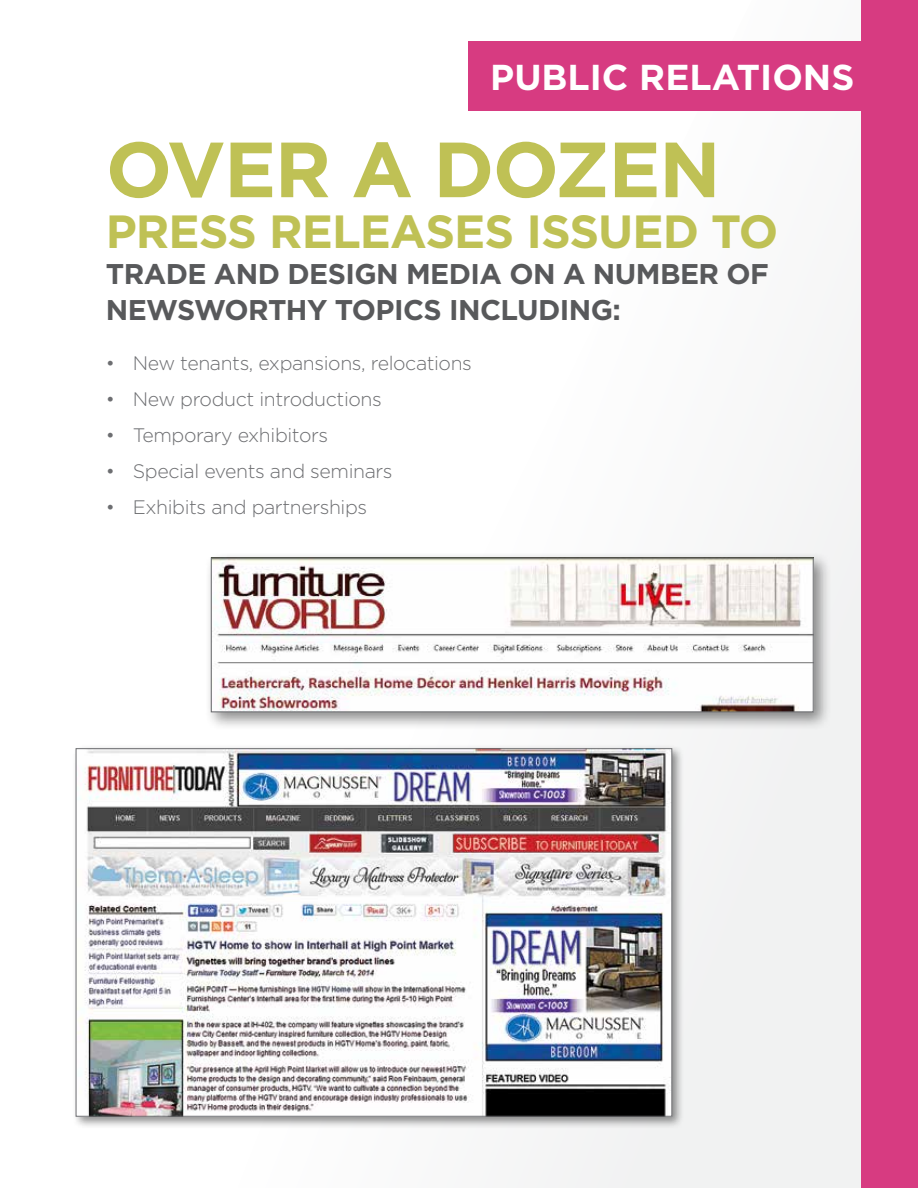
<style>
.page{position:relative;width:918px;height:1188px;background:#fff}
.page>*{position:absolute;margin:0;border:0;box-sizing:border-box;transform-origin:0 0}
.t1{font:700 78px "Gotham";letter-spacing:-.02em;color:#bfc155}
.t2{font:700 46.5px "Gotham";letter-spacing:-.02em;color:#bfc155}
.t3{font:700 36px "Gotham";color:#fff}
.t4{font:700 28.5px/36px "Gotham";letter-spacing:-.02em;color:#58595b}
.t5{font:300 19.5px "Gotham";letter-spacing:-.02em;color:#6d6e71}
</style>
<div class="page">
<svg style="left:468px;top:41px;width:393px;height:1147px"></svg>
<div style="left:72px;top:744px;width:613px;height:385px;background:#000;opacity:.44"></div>
<img style="left:78px;top:750px;width:592px;height:365px">
<div style="left:861px;top:0;width:57px;height:1188px;background:#d73b81"></div>
<div style="left:469px;top:41px;width:400px;height:70px;background:#d73b81"></div>
<div style="left:205px;top:552px;width:627px;height:179px;background:#000;opacity:.44"></div>
<img style="left:213px;top:559px;width:599px;height:151px">
<div style="left:211px;top:557px;width:603px;height:155px;border:1px solid #6d6e71"></div>
<h3 class="t3" style="left:490px;top:56px;width:366px">PUBLIC RELATIONS</h3>
<h1 class="t1" style="left:106px;top:124px;width:616px">OVER A DOZEN</h1>
<h2 class="t2" style="left:106px;top:205px;width:674px">PRESS RELEASES ISSUED TO</h2>
<h3 class="t4" style="left:106px;top:255px;width:665px">TRADE AND DESIGN MEDIA ON A NUMBER OF<br>NEWSWORTHY TOPICS INCLUDING:</h3>
<p class="t5" style="left:106px;top:352px;width:368px">• New tenants, expansions, relocations</p>
<p class="t5" style="left:106px;top:388px;width:278px">• New product introductions</p>
<p class="t5" style="left:106px;top:424px;width:224px">• Temporary exhibitors</p>
<p class="t5" style="left:106px;top:460px;width:288px">• Special events and seminars</p>
<p class="t5" style="left:106px;top:496px;width:263px">• Exhibits and partnerships</p>
</div>
